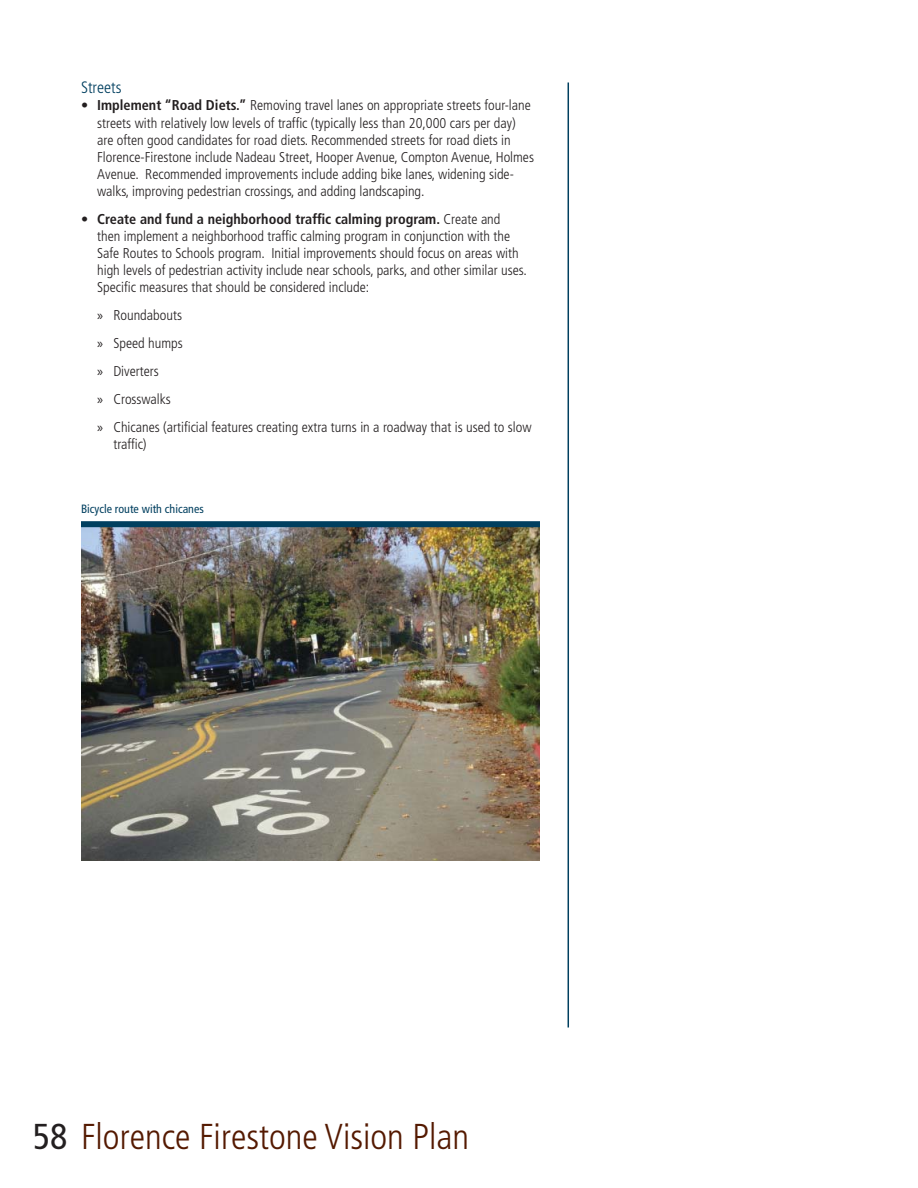
<style>
.page{position:relative;width:918px;height:1188px;background:#fff}
.page>*{position:absolute;margin:0;border:0;box-sizing:border-box;transform-origin:0 0}
.t1{font:300 condensed 36px "Frutiger LT Std";color:#541900}
.t2{font:300 condensed 16.5px "Frutiger LT Std";color:#003f5f}
.t3{font:300 condensed 14.25px/17.1px "Frutiger LT Std";color:#231f20}
.t4{font:condensed 12px "Frutiger LT Std";color:#003f5f}
.s1{font-weight:700}
.s2{font-family:"Myriad Pro";font-weight:400;font-stretch:normal}
.s3{font-weight:400;color:#231f20}
</style>
<div class="page">
<hr style="left:568px;top:82px;width:1px;height:946px;background:#003f5f">
<img style="left:81px;top:527px;width:459px;height:333px">
<div style="left:81px;top:521px;width:459px;height:6px;background:#003f5f"></div>
<p class="t2" style="left:81px;top:81px;width:42px">Streets</p>
<p class="t3" style="left:97px;top:98px;width:438px;text-indent:-16px"><span class="s1">• Implement “Road Diets.”</span> Removing travel lanes on appropriate streets four-lane streets with relatively low levels of traffic (typically less than 20,000 cars per day) are often good candidates for road diets. Recommended streets for road diets in Florence-Firestone include Nadeau Street, Hooper Avenue, Compton Avenue, Holmes Avenue. Recommended improvements include adding bike lanes, widening side&shy;walks, improving pedestrian crossings, and adding landscaping.</p>
<p class="t3" style="left:97px;top:211px;width:431px;text-indent:-16px"><span class="s1">• Create and fund a neighborhood traffic calming program.</span> Create and then implement a neighborhood traffic calming program in conjunction with the Safe Routes to Schools program. Initial improvements should focus on areas with high levels of pedestrian activity include near schools, parks, and other similar uses.<br>Specific measures that should be considered include:</p>
<p class="t3" style="left:97px;top:302px;width:436px;line-height:27.9px"><span class="s2">»</span> Roundabouts<br><span class="s2">»</span> Speed humps<br><span class="s2">»</span> Diverters<br><span class="s2">»</span> Crosswalks<br><span class="s2">»</span> Chicanes (artificial features creating extra turns in a roadway that is used to slow</p>
<p class="t3" style="left:113px;top:436px;width:35px">traffic)</p>
<p class="t4" style="left:81px;top:504px;width:124px">Bicycle route with chicanes</p>
<h1 class="t1" style="left:33px;top:1121px;width:438px"><span class="s3">58</span> Florence Firestone Vision Plan</h1>
</div>
